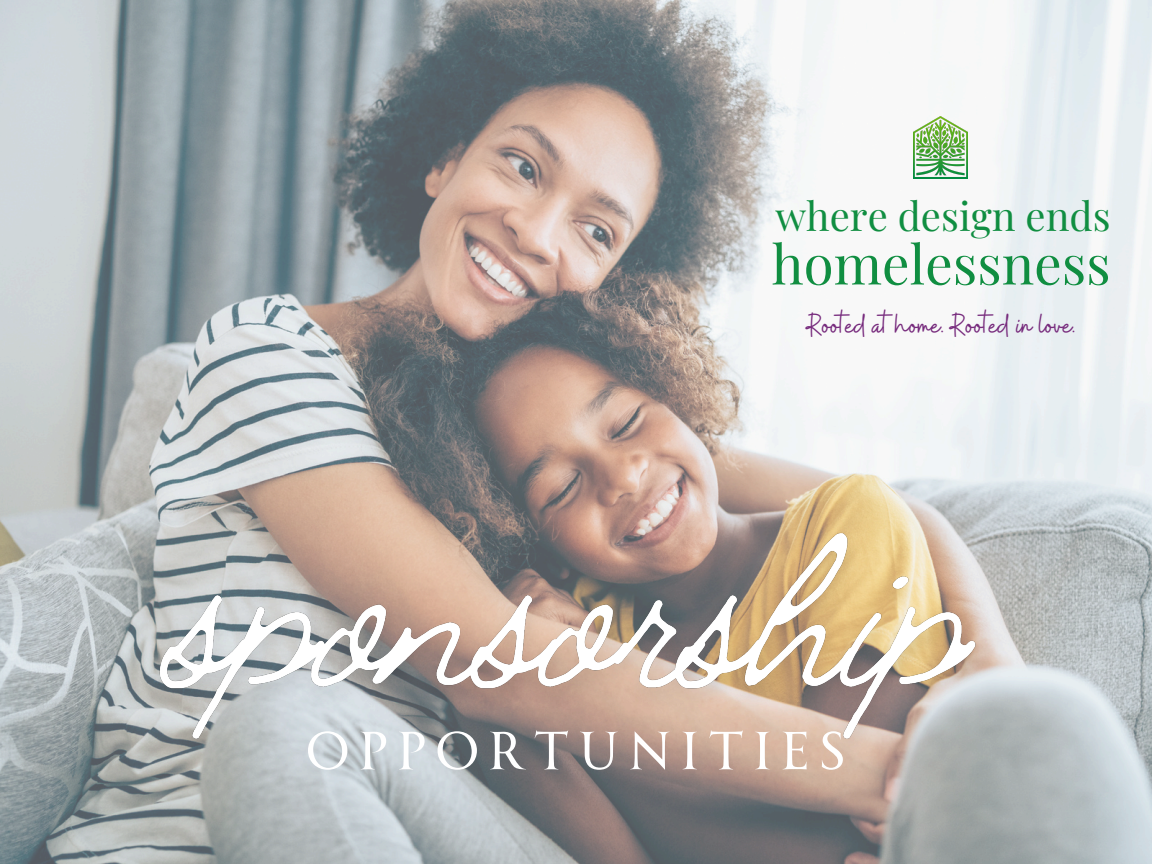
<style>
.page{position:relative;width:1152px;height:864px;background:#fff}
.page>*{position:absolute;margin:0;border:0;box-sizing:border-box;transform-origin:0 0}
.t1{font:54.6px "Playfair Display";color:#108e41}
.t2{font:52.35px "Allrounder Monument";letter-spacing:.145em;color:#fff}
.t3{font:39.9px "Playfair Display";color:#108e41}
.t4{font:32.55px "Buffalo";color:#772b7d}
</style>
<div class="page">
<img style="left:0;top:0;width:1152px;height:864px">
<img style="left:134px;top:444px;width:868px;height:347px">
<img style="left:914px;top:116px;width:54px;height:62px">
<h3 class="t3" style="left:776px;top:188px;width:337px">where design ends</h3>
<h3 class="t1" style="left:772px;top:226px;width:341px">homelessness</h3>
<p class="t4" style="left:807px;top:304px;width:270px">Rooted at home. Rooted in love.</p>
<p class="t2" style="left:305px;top:721px;width:543px">OPPORTUNITIES</p>
</div>
